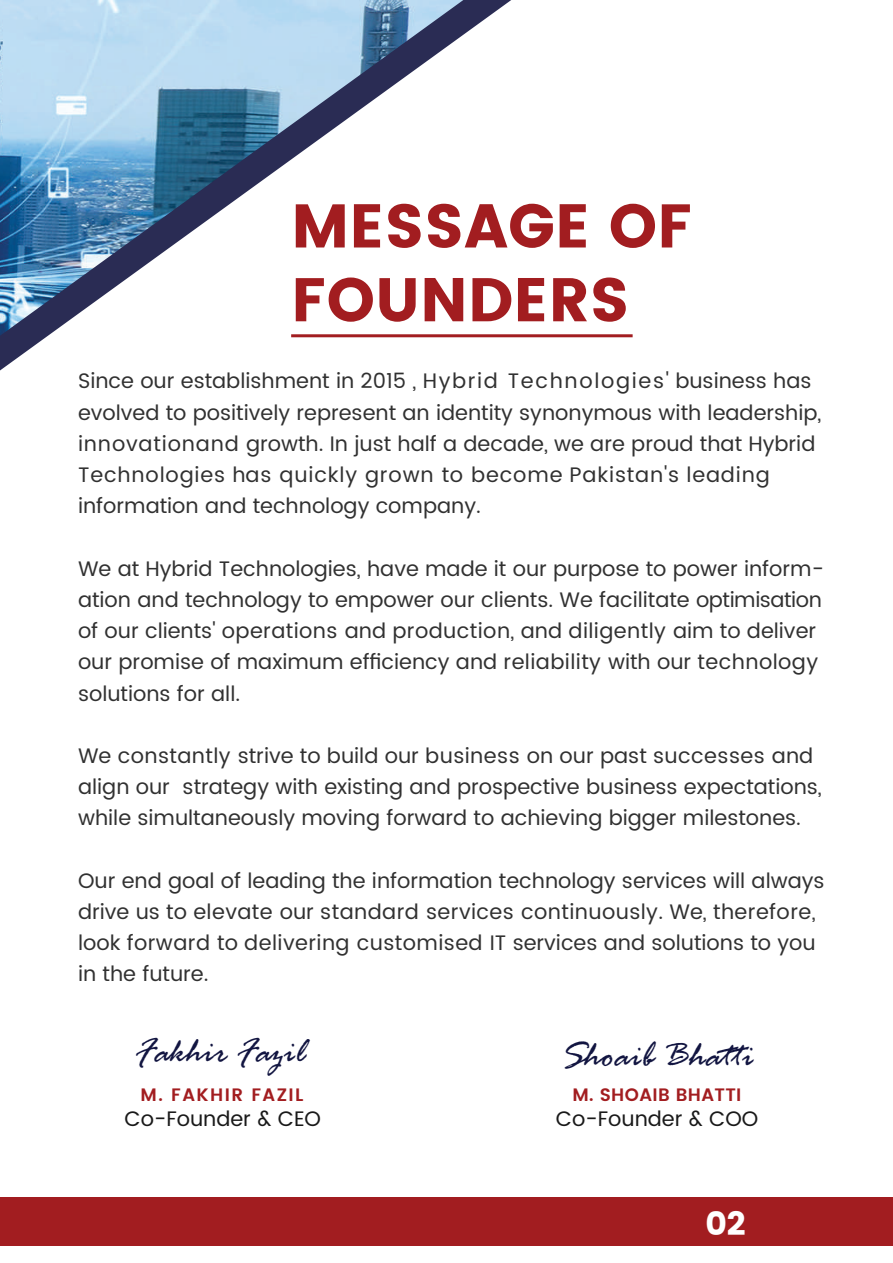
<style>
.page{position:relative;width:893px;height:1263px;background:#fff}
.page>*{position:absolute;margin:0;border:0;box-sizing:border-box;transform-origin:0 0}
.t1{font:700 61.5px/73.8px "Poppins";color:#a21d20}
.t2{font:italic 37.5px "Rage";color:#121541}
.t3{font:700 33px "Poppins";color:#fff}
.t4{font:21px/31.2px "Poppins";color:#191919}
.t5{font:600 18px "Poppins";letter-spacing:.02em;color:#a21d20}
.t6{font:600 18px "Poppins";letter-spacing:.08em;color:#a21d20}
</style>
<div class="page">
<svg style="left:0;top:0;width:511px;height:370px"></svg>
<img style="left:0;top:0;width:463px;height:336px">
<div style="left:0;top:1197px;width:892px;height:48px;background:#a21d20"></div>
<hr style="left:291px;top:334px;width:341px;height:3px;background:#a21d20">
<h1 class="t1" style="left:291px;top:189px;width:403px">MESSAGE OF<br>FOUNDERS</h1>
<p class="t4" style="left:78px;top:365px;width:745px">Since our establishment in 2015 , Hybrid Technologies' business has evolved to positively represent an identity synonymous with leadership, innovationand growth. In just half a decade, we are proud that Hybrid Technologies has quickly grown to become Pakistan's leading information and technology company.</p>
<p class="t4" style="left:78px;top:553px;width:747px">We at Hybrid Technologies, have made it our purpose to power inform&shy;ation and technology to empower our clients. We facilitate optimisation of our clients' operations and production, and diligently aim to deliver our promise of maximum efficiency and reliability with our technology solutions for all.</p>
<p class="t4" style="left:78px;top:740px;width:745px">We constantly strive to build our business on our past successes and align our strategy with existing and prospective business expectations, while simultaneously moving forward to achieving bigger milestones.</p>
<p class="t4" style="left:78px;top:865px;width:748px">Our end goal of leading the information technology services will always drive us to elevate our standard services continuously. We, therefore, look forward to delivering customised IT services and solutions to you in the future.</p>
<h2 class="t2" style="left:135px;top:1038px;width:171px">Fakhir Fazil</h2>
<h2 class="t2" style="left:560px;top:1041px;width:195px">Shoaib Bhatti</h2>
<p class="t6" style="left:141px;top:1086px;width:164px">M. FAKHIR FAZIL</p>
<p class="t5" style="left:572px;top:1086px;width:171px">M. SHOAIB BHATTI</p>
<p class="t4" style="left:556px;top:1103px;width:204px">Co-Founder &amp; COO</p>
<p class="t4" style="left:124px;top:1103px;width:198px">Co-Founder &amp; CEO</p>
<h3 class="t3" style="left:705px;top:1204px;width:42px">02</h3>
</div>
